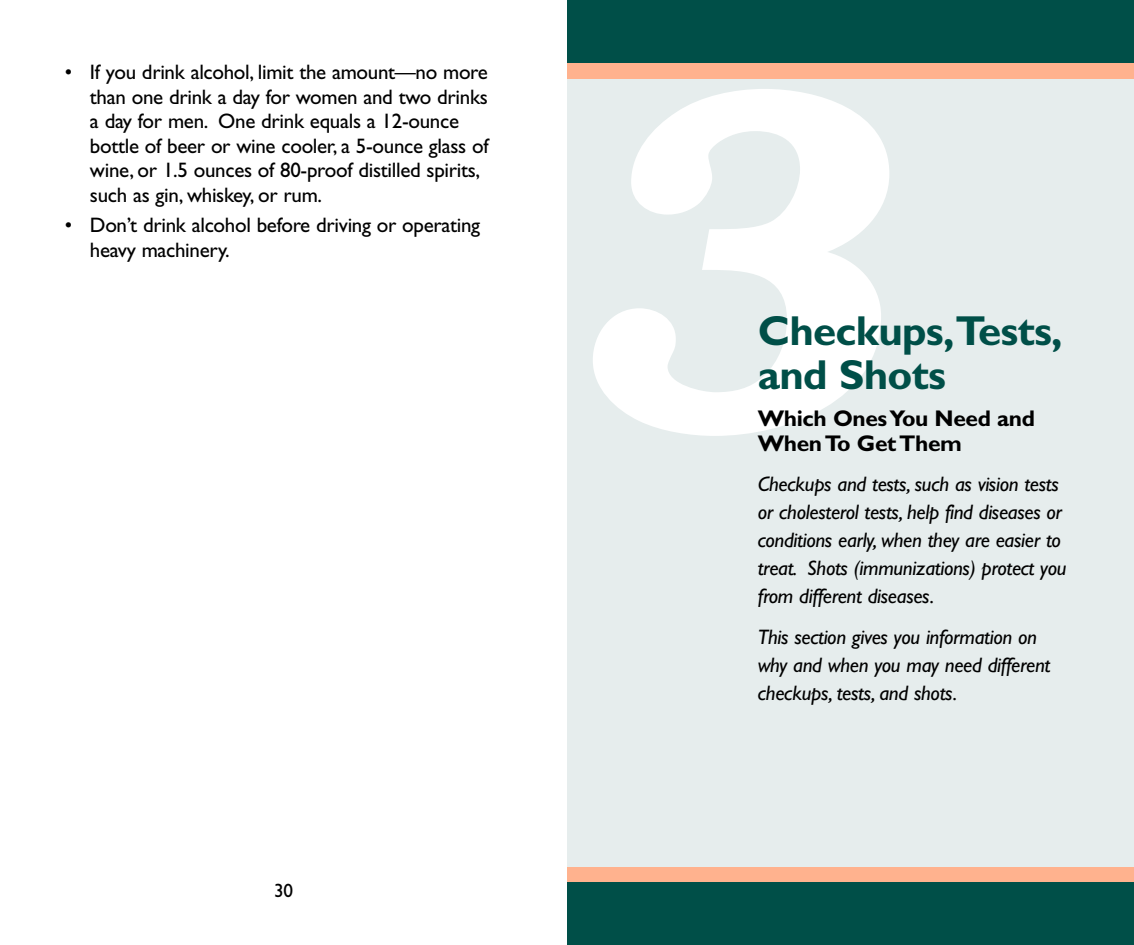
<style>
.page{position:relative;width:1134px;height:945px;background:#fff}
.page>*{position:absolute;margin:0;border:0;box-sizing:border-box;transform-origin:0 0}
.t1{font:700 42px/43.8px "Gill Sans";letter-spacing:-.015em;color:#004f48}
.t2{font:700 22.75px/24.5px "Gill Sans";letter-spacing:-.015em;color:#000}
.t3{font:21px/24.5px "Gill Sans";letter-spacing:-.015em;color:#000}
.t4{font:italic 21px/28px "Gill Sans";letter-spacing:-.015em;color:#000}
.t5{font:19.25px "Gill Sans";color:#000}
</style>
<div class="page">
<div style="left:567px;top:63px;width:567px;height:819px;background:#e6eded"></div>
<svg style="left:593px;top:89px;width:296px;height:346px;fill:#fff"></svg>
<div style="left:567px;top:0;width:567px;height:63px;background:#004f48"></div>
<div style="left:567px;top:63px;width:567px;height:16px;background:#ffb28e"></div>
<div style="left:567px;top:882px;width:567px;height:63px;background:#004f48"></div>
<div style="left:567px;top:868px;width:567px;height:14px;background:#ffb28e"></div>
<p class="t3" style="left:90px;top:62px;width:400px;text-indent:-25px">• If you drink alcohol, limit the amount—no more than one drink a day for women and two drinks a day for men. One drink equals a 12-ounce bottle of beer or wine cooler, a 5-ounce glass of wine, or 1.5 ounces of 80-proof distilled spirits, such as gin, whiskey, or rum.</p>
<p class="t3" style="left:90px;top:215px;width:392px;text-indent:-25px">• Don’t drink alcohol before driving or operating heavy machinery.</p>
<p class="t5" style="left:274px;top:883px;width:20px">30</p>
<h1 class="t1" style="left:758px;top:313px;width:306px">Checkups,Tests, and Shots</h1>
<p class="t2" style="left:758px;top:408px;width:279px">Which Ones You Need and<br>When To Get Them</p>
<p class="t4" style="left:758px;top:472px;width:310px">Checkups and tests, such as vision tests or cholesterol tests, help find diseases or conditions early, when they are easier to treat. Shots (immunizations) protect you from different diseases.</p>
<p class="t4" style="left:758px;top:625px;width:294px">This section gives you information on why and when you may need different checkups, tests, and shots.</p>
</div>
